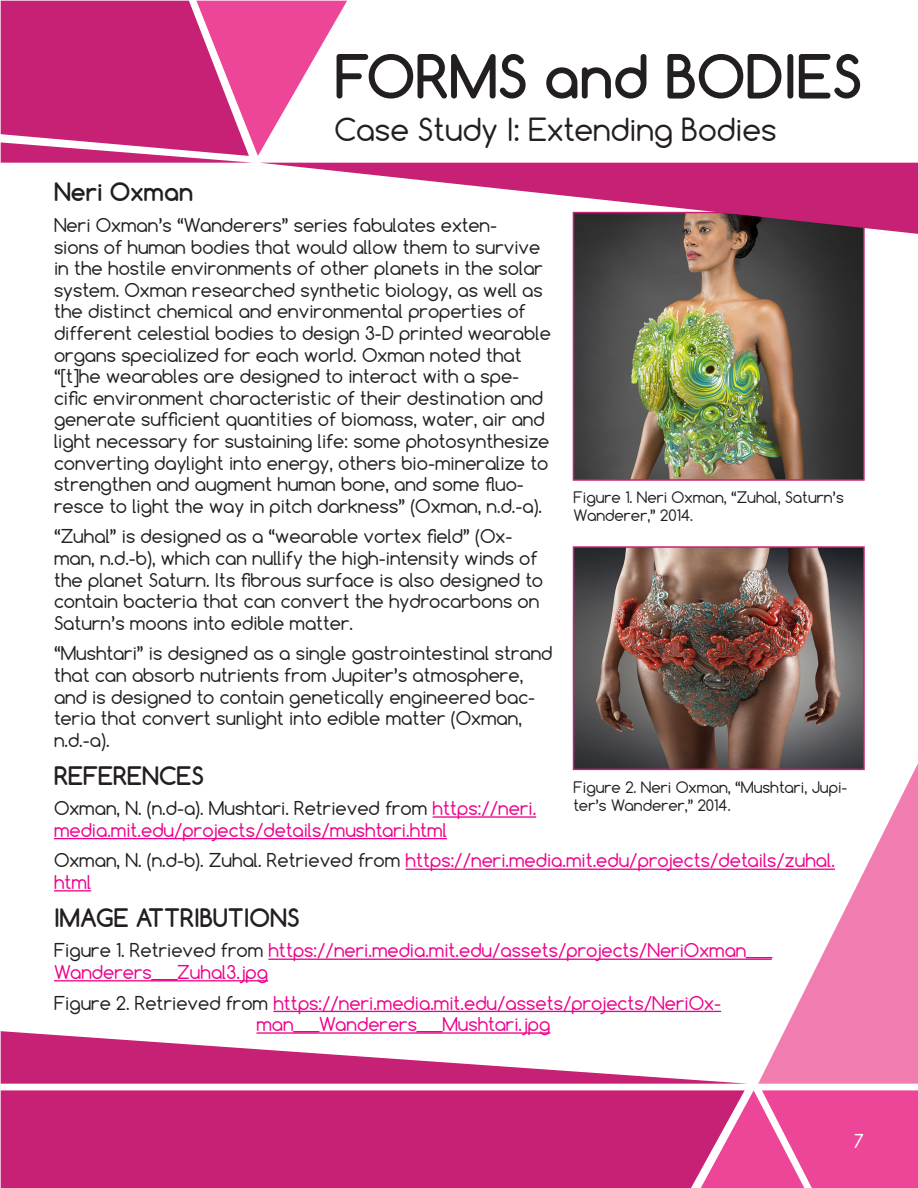
<style>
.page{position:relative;width:918px;height:1188px;background:#fff}
.page>*{position:absolute;margin:0;border:0;box-sizing:border-box;transform-origin:0 0}
.t1{font:700 57px "Comfortaa";color:#231f20}
.t2{font:30px "Comfortaa";color:#231f20}
.t3{font:700 24px "Comfortaa";color:#231f20}
.t4{font:18px/21.6px "Comfortaa";color:#231f20}
.t5{font:18px/21.6px "Comfortaa";color:#ed028c}
.t6{font:18px "Comfortaa";color:#fff}
.t7{font:15px/18px "Comfortaa";color:#231f20}
.s1{color:#231f20}
</style>
<div class="page">
<hr style="left:433px;top:816px;width:103px;height:2px;background:#ed028c">
<hr style="left:54px;top:838px;width:393px;height:1px;background:#ed028c">
<hr style="left:406px;top:869px;width:429px;height:1px;background:#ed028c">
<hr style="left:54px;top:890px;width:37px;height:1px;background:#ed028c">
<hr style="left:268px;top:959px;width:504px;height:1px;background:#ed028c">
<hr style="left:54px;top:980px;width:214px;height:1px;background:#ed028c">
<hr style="left:273px;top:1011px;width:448px;height:1px;background:#ed028c">
<img style="left:576px;top:549px;width:286px;height:218px">
<div style="left:573px;top:546px;width:292px;height:224px;border:2px solid #c72175"></div>
<img style="left:576px;top:234px;width:286px;height:244px">
<div style="left:573px;top:212px;width:292px;height:269px;border:2px solid #c72175"></div>
<svg style="left:263px;top:163px;width:655px;height:71px;fill:#c72175"></svg>
<svg style="left:1px;top:1px;width:346px;height:162px"></svg>
<svg style="left:1px;top:1031px;width:746px;height:53px"></svg>
<div style="left:1px;top:1090px;width:699px;height:98px;background:#c72175"></div>
<svg style="left:700px;top:1090px;width:218px;height:98px;background:#eb519d"></svg>
<svg style="left:758px;top:762px;width:160px;height:322px;fill:#f17db0"></svg>
<h1 class="t1" style="left:334px;top:41px;width:529px">FORMS and BODIES</h1>
<h2 class="t2" style="left:334px;top:110px;width:444px">Case Study I: Extending Bodies</h2>
<h3 class="t3" style="left:54px;top:177px;width:141px">Neri Oxman</h3>
<p class="t4" style="left:54px;top:214px;width:498px">Neri Oxman’s “Wanderers” series fabulates exten-<br>sions of human bodies that would allow them to survive in the hostile environments of other planets in the solar system. Oxman researched synthetic biology, as well as the distinct chemical and environmental properties of different celestial bodies to design 3-D printed wearable organs specialized for each world. Oxman noted that “[t]he wearables are designed to interact with a spe&shy;cific environment characteristic of their destination and generate sufficient quantities of biomass, water, air and light necessary for sustaining life: some photosynthesize converting daylight into energy, others bio-mineralize to strengthen and augment human bone, and some fluo&shy;resce to light the way in pitch darkness” (Oxman, n.d.-a).</p>
<p class="t4" style="left:54px;top:525px;width:491px">“Zuhal” is designed as a “wearable vortex field” (Ox&shy;man, n.d.-b), which can nullify the high-intensity winds of the planet Saturn. Its fibrous surface is also designed to contain bacteria that can convert the hydrocarbons on Saturn’s moons into edible matter.</p>
<p class="t4" style="left:54px;top:642px;width:500px">“Mushtari” is designed as a single gastrointestinal strand that can absorb nutrients from Jupiter’s atmosphere, and is designed to contain genetically engineered bac&shy;teria that convert sunlight into edible matter (Oxman, n.d.-a).</p>
<h3 class="t3" style="left:54px;top:760px;width:151px">REFERENCES</h3>
<p class="t5" style="left:54px;top:797px;width:484px"><span class="s1">Oxman, N. (n.d-a). Mushtari. Retrieved from</span> https://neri. media.mit.edu/projects/details/mushtari.html</p>
<p class="t5" style="left:54px;top:849px;width:782px"><span class="s1">Oxman, N. (n.d-b). Zuhal. Retrieved from</span> https://neri.media.mit.edu/projects/details/zuhal. html</p>
<h3 class="t3" style="left:54px;top:902px;width:247px">IMAGE ATTRIBUTIONS</h3>
<p class="t5" style="left:54px;top:939px;width:719px"><span class="s1">Figure 1. Retrieved from</span> https://neri.media.mit.edu/assets/projects/NeriOxman___<br>Wanderers___Zuhal3.jpg</p>
<p class="t5" style="left:257px;top:992px;width:466px;text-indent:-203px"><span class="s1">Figure 2. Retrieved from</span> https://neri.media.mit.edu/assets/projects/NeriOx&shy;man___Wanderers___Mushtari.jpg</p>
<p class="t7" style="left:574px;top:488px;width:272px">Figure 1. Neri Oxman, “Zuhal, Saturn’s<br>Wanderer,” 2014.</p>
<p class="t7" style="left:574px;top:779px;width:275px">Figure 2. Neri Oxman, “Mushtari, Jupi&shy;ter’s Wanderer,” 2014.</p>
<p class="t6" style="left:854px;top:1130px;width:11px">7</p>
</div>
